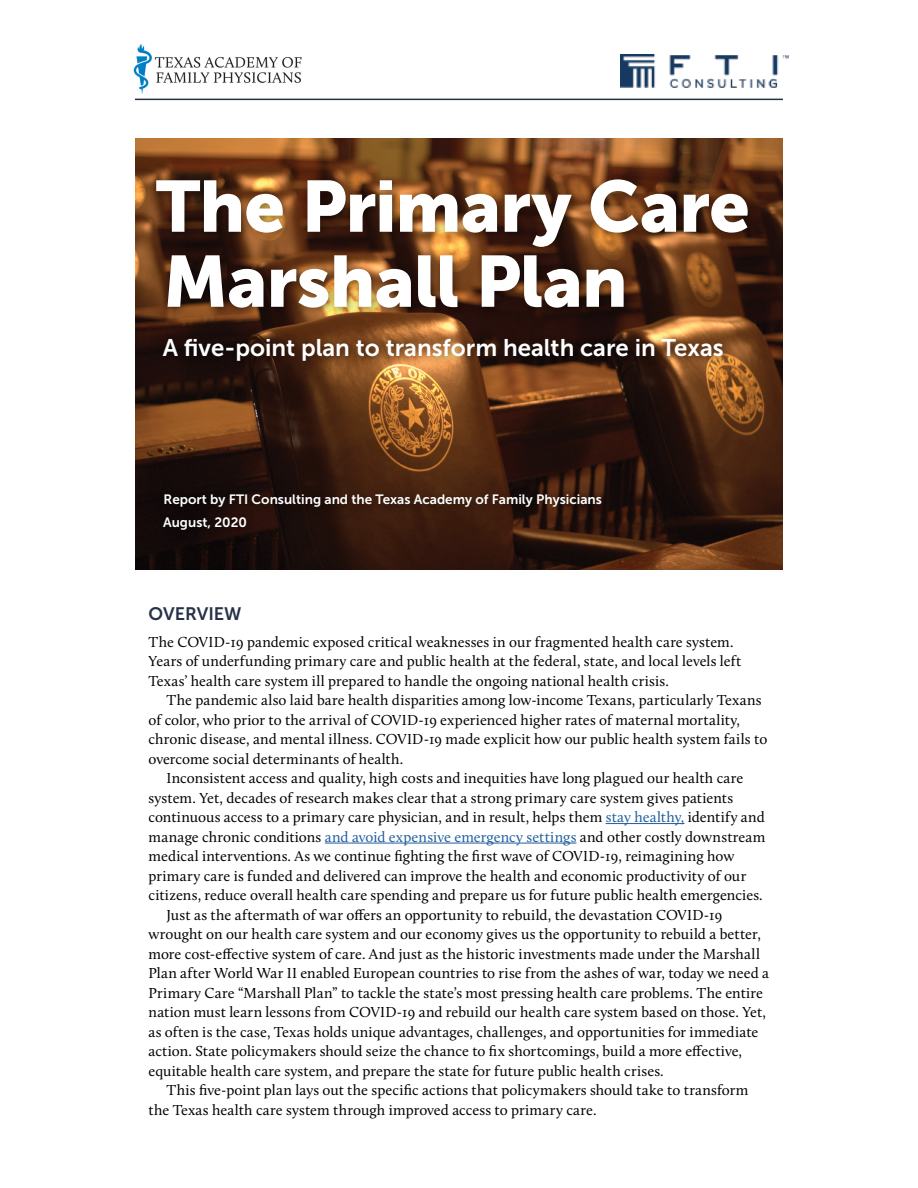
<style>
.page{position:relative;width:918px;height:1188px;background:#fff}
.page>*{position:absolute;margin:0;border:0;box-sizing:border-box;transform-origin:0 0}
.t1{font:72px/75px "Museo Sans 900";letter-spacing:-.015em;color:#fff}
.t2{font:24px "Museo Sans 700";color:#fff}
.t3{font:18px "Museo Sans 700";color:#273248}
.t4{font:15px/19.5px "Calluna";letter-spacing:.005em;color:#000}
.t5{font:13.5px/23px "Museo Sans 700";color:#fff}
.s1{color:#215e9e}
</style>
<div class="page">
<img style="left:135px;top:138px;width:648px;height:431px">
<div style="left:151px;top:174px;width:607px;height:366px;background:#000;opacity:.47"></div>
<img style="left:620px;top:55px;width:169px;height:33px">
<img style="left:133px;top:44px;width:169px;height:50px">
<hr style="left:606px;top:823px;width:78px;height:1px;background:#215e9e">
<hr style="left:325px;top:843px;width:252px;height:1px;background:#215e9e">
<hr style="left:135px;top:99px;width:648px;height:1px;background:#273248">
<h1 class="t1" style="left:156px;top:169px;width:595px">The Primary Care<br>Marshall Plan</h1>
<h2 class="t2" style="left:163px;top:334px;width:562px">A five-point plan to transform health care in Texas</h2>
<p class="t5" style="left:163px;top:488px;width:440px">Report by FTI Consulting and the Texas Academy of Family Physicians<br>August, 2020</p>
<p class="t3" style="left:148px;top:604px;width:95px">OVERVIEW</p>
<p class="t4" style="left:148px;top:632px;width:594px">The COVID-19 pandemic exposed critical weaknesses in our fragmented health care system.<br>Years of underfunding primary care and public health at the federal, state, and local levels left<br>Texas’ health care system ill prepared to handle the ongoing national health crisis.</p>
<p class="t4" style="left:166px;top:690px;width:597px">The pandemic also laid bare health disparities among low-income Texans, particularly Texans</p>
<p class="t4" style="left:148px;top:710px;width:593px">of color, who prior to the arrival of COVID-19 experienced higher rates of maternal mortality,</p>
<p class="t4" style="left:148px;top:729px;width:620px">chronic disease, and mental illness. COVID-19 made explicit how our public health system fails to</p>
<p class="t4" style="left:148px;top:749px;width:256px">overcome social determinants of health.</p>
<p class="t4" style="left:166px;top:768px;width:578px">Inconsistent access and quality, high costs and inequities have long plagued our health care</p>
<p class="t4" style="left:148px;top:788px;width:586px">system. Yet, decades of research makes clear that a strong primary care system gives patients</p>
<p class="t4" style="left:148px;top:807px;width:618px">continuous access to a primary care physician, and in result, helps them <span class="s1">stay healthy,</span> identify and</p>
<p class="t4" style="left:148px;top:827px;width:618px">manage chronic conditions <span class="s1">and avoid expensive emergency settings</span> and other costly downstream</p>
<p class="t4" style="left:148px;top:846px;width:587px">medical interventions. As we continue fighting the first wave of COVID-19, reimagining how</p>
<p class="t4" style="left:148px;top:866px;width:599px">primary care is funded and delivered can improve the health and economic productivity of our</p>
<p class="t4" style="left:148px;top:885px;width:616px">citizens, reduce overall health care spending and prepare us for future public health emergencies.</p>
<p class="t4" style="left:166px;top:905px;width:557px">Just as the aftermath of war offers an opportunity to rebuild, the devastation COVID-19</p>
<p class="t4" style="left:148px;top:924px;width:614px">wrought on our health care system and our economy gives us the opportunity to rebuild a better,</p>
<p class="t4" style="left:148px;top:944px;width:613px">more cost-effective system of care. And just as the historic investments made under the Marshall</p>
<p class="t4" style="left:148px;top:963px;width:622px">Plan after World War II enabled European countries to rise from the ashes of war, today we need a</p>
<p class="t4" style="left:148px;top:983px;width:616px">Primary Care “Marshall Plan” to tackle the state’s most pressing health care problems. The entire</p>
<p class="t4" style="left:148px;top:1002px;width:619px">nation must learn lessons from COVID-19 and rebuild our health care system based on those. Yet,</p>
<p class="t4" style="left:148px;top:1022px;width:611px">as often is the case, Texas holds unique advantages, challenges, and opportunities for immediate</p>
<p class="t4" style="left:148px;top:1041px;width:595px">action. State policymakers should seize the chance to fix shortcomings, build a more effective,</p>
<p class="t4" style="left:148px;top:1061px;width:517px">equitable health care system, and prepare the state for future public health crises.</p>
<p class="t4" style="left:166px;top:1080px;width:584px">This five-point plan lays out the specific actions that policymakers should take to transform</p>
<p class="t4" style="left:148px;top:1100px;width:450px">the Texas health care system through improved access to primary care.</p>
</div>
